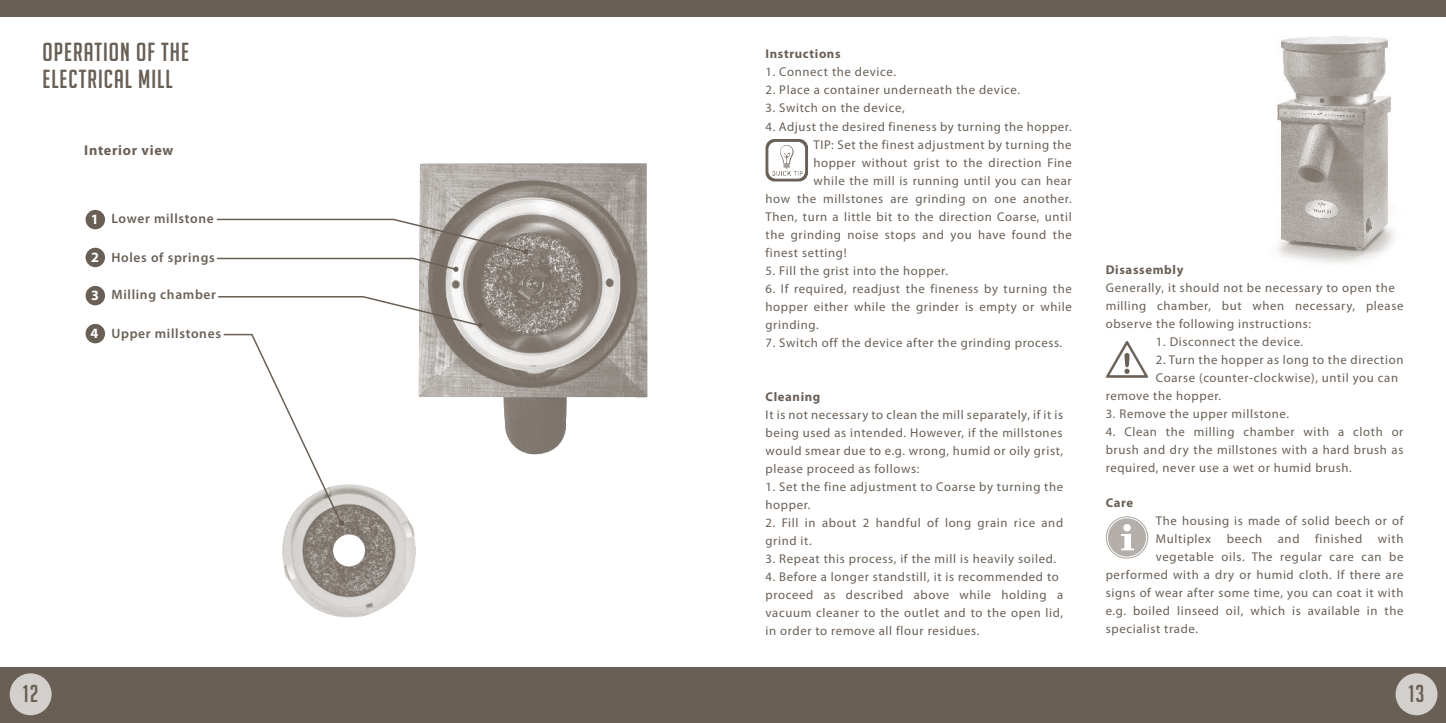
<style>
.page{position:relative;width:1446px;height:723px;background:#fff}
.page>*{position:absolute;margin:0;border:0;box-sizing:border-box;transform-origin:0 0}
.t1{font:25.5px/27px "Big Noodle Titling";letter-spacing:.04em;color:#695f55}
.t2{font:24px "Big Noodle Titling";color:#695f55}
.t3{font:700 14.25px "Myriad Pro";letter-spacing:.05em;color:#695f55}
.t4{font:700 14.25px "Myriad Pro";color:#fff}
.t5{font:600 13.5px "Myriad Pro";letter-spacing:.05em;color:#695f55}
.t6{font:12.75px/18px "Myriad Pro";letter-spacing:.05em;color:#695f55}
.t7{font:700 12.75px "Myriad Pro";letter-spacing:.05em;color:#695f55}
</style>
<div class="page">
<div style="left:0;top:668px;width:1446px;height:55px;background:#695f55"></div>
<div style="left:0;top:0;width:1446px;height:17px;background:#695f55"></div>
<div style="left:10px;top:673px;width:42px;height:42px;background:#d2cfcc;border-radius:50%"></div>
<div style="left:1395px;top:673px;width:42px;height:42px;background:#d2cfcc;border-radius:50%"></div>
<img style="left:1277px;top:36px;width:117px;height:227px">
<img style="left:1106px;top:516px;width:42px;height:43px;border-radius:21px">
<div style="left:1107px;top:518px;width:40px;height:39px;border:1px solid #fff;border-radius:50%"></div>
<svg style="left:1121px;top:523px;width:13px;height:27px"></svg>
<svg style="left:766px;top:139px;width:41px;height:42px"></svg>
<img style="left:1106px;top:377px;width:42px;height:1px">
<svg style="left:1106px;top:341px;width:42px;height:36px"></svg>
<img style="left:265px;top:163px;width:382px;height:455px">
<hr style="left:217px;top:219px;width:177px;height:1px;background:#695f55">
<hr style="left:217px;top:258px;width:197px;height:1px;background:#695f55">
<hr style="left:218px;top:296px;width:146px;height:1px;background:#695f55">
<svg style="left:391px;top:218px;width:137px;height:54px"></svg>
<svg style="left:361px;top:295px;width:122px;height:33px"></svg>
<svg style="left:224px;top:332px;width:120px;height:193px"></svg>
<div style="left:86px;top:210px;width:19px;height:19px;background:#695f55;border-radius:50%"></div>
<div style="left:86px;top:248px;width:19px;height:19px;background:#695f55;border-radius:50%"></div>
<div style="left:86px;top:286px;width:19px;height:19px;background:#695f55;border-radius:50%"></div>
<div style="left:86px;top:324px;width:19px;height:19px;background:#695f55;border-radius:50%"></div>
<h1 class="t1" style="left:43px;top:38px;width:148px">OPERATION OF THE<br>ELECTRICAL MILL</h1>
<p class="t3" style="left:84px;top:141px;width:91px">Interior view</p>
<p class="t4" style="left:91px;top:210px;width:9px">1</p>
<p class="t4" style="left:91px;top:248px;width:9px">2</p>
<p class="t4" style="left:91px;top:286px;width:9px">3</p>
<p class="t4" style="left:90px;top:324px;width:9px">4</p>
<p class="t5" style="left:111px;top:210px;width:104px">Lower millstone</p>
<p class="t5" style="left:111px;top:248px;width:105px">Holes of springs</p>
<p class="t5" style="left:111px;top:286px;width:106px">Milling chamber</p>
<p class="t5" style="left:111px;top:325px;width:111px">Upper millstones</p>
<p class="t7" style="left:765px;top:46px;width:77px">Instructions</p>
<p class="t6" style="left:765px;top:63px;width:132px">1. Connect the device.</p>
<p class="t6" style="left:765px;top:81px;width:256px">2. Place a container underneath the device.</p>
<p class="t6" style="left:765px;top:99px;width:141px">3. Switch on the device,</p>
<p class="t6" style="left:765px;top:117px;width:308px">4. Adjust the desired fineness by turning the hopper.</p>
<p class="t6" style="left:813px;top:135px;width:260px">TIP: Set the finest adjustment by turning the</p>
<p class="t6" style="left:813px;top:153px;width:260px">hopper without grist to the direction Fine</p>
<p class="t6" style="left:813px;top:171px;width:260px">while the mill is running until you can hear</p>
<p class="t6" style="left:765px;top:189px;width:308px">how the millstones are grinding on one another.</p>
<p class="t6" style="left:765px;top:207px;width:308px">Then, turn a little bit to the direction Coarse, until</p>
<p class="t6" style="left:765px;top:225px;width:308px">the grinding noise stops and you have found the</p>
<p class="t6" style="left:765px;top:243px;width:83px">finest setting!</p>
<p class="t6" style="left:765px;top:261px;width:184px">5. Fill the grist into the hopper.</p>
<p class="t6" style="left:765px;top:279px;width:308px;text-align:justify">6. If required, readjust the fineness by turning the hopper either while the grinder is empty or while grinding.</p>
<p class="t6" style="left:765px;top:333px;width:298px">7. Switch off the device after the grinding process.</p>
<p class="t7" style="left:765px;top:388px;width:56px">Cleaning</p>
<p class="t6" style="left:765px;top:405px;width:299px;text-align:justify">It is not necessary to clean the mill separately, if it is being used as intended. However, if the millstones would smear due to e.g. wrong, humid or oily grist, please proceed as follows:</p>
<p class="t6" style="left:765px;top:477px;width:299px">1. Set the fine adjustment to Coarse by turning the hopper.</p>
<p class="t6" style="left:765px;top:513px;width:299px">2. Fill in about 2 handful of long grain rice and grind it.</p>
<p class="t6" style="left:765px;top:549px;width:292px">3. Repeat this process, if the mill is heavily soiled.</p>
<p class="t6" style="left:765px;top:567px;width:299px">4. Before a longer standstill, it is recommended to proceed as described above while holding a vacuum cleaner to the outlet and to the open lid, in order to remove all flour residues.</p>
<p class="t7" style="left:1106px;top:262px;width:79px">Disassembly</p>
<p class="t6" style="left:1106px;top:279px;width:299px">Generally, it should not be necessary to open the milling chamber, but when necessary, please observe the following instructions:</p>
<p class="t6" style="left:1156px;top:333px;width:149px">1. Disconnect the device.</p>
<p class="t6" style="left:1156px;top:351px;width:249px">2. Turn the hopper as long to the direction</p>
<p class="t6" style="left:1156px;top:369px;width:244px">Coarse (counter-clockwise), until you can</p>
<p class="t6" style="left:1106px;top:387px;width:117px">remove the hopper.</p>
<p class="t6" style="left:1106px;top:405px;width:185px">3. Remove the upper millstone.</p>
<p class="t6" style="left:1106px;top:423px;width:299px;text-align:justify">4. Clean the milling chamber with a cloth or brush and dry the millstones with a hard brush as required, never use a wet or humid brush.</p>
<p class="t7" style="left:1106px;top:495px;width:29px">Care</p>
<p class="t6" style="left:1156px;top:512px;width:249px">The housing is made of solid beech or of</p>
<p class="t6" style="left:1156px;top:530px;width:249px">Multiplex beech and finished with</p>
<p class="t6" style="left:1156px;top:548px;width:249px">vegetable oils. The regular care can be</p>
<p class="t6" style="left:1106px;top:566px;width:299px">performed with a dry or humid cloth. If there are</p>
<p class="t6" style="left:1106px;top:584px;width:299px">signs of wear after some time, you can coat it with</p>
<p class="t6" style="left:1106px;top:602px;width:299px">e.g. boiled linseed oil, which is available in the</p>
<p class="t6" style="left:1106px;top:620px;width:94px">specialist trade.</p>
<h2 class="t2" style="left:23px;top:680px;width:17px">12</h2>
<h2 class="t2" style="left:1408px;top:680px;width:17px">13</h2>
</div>
